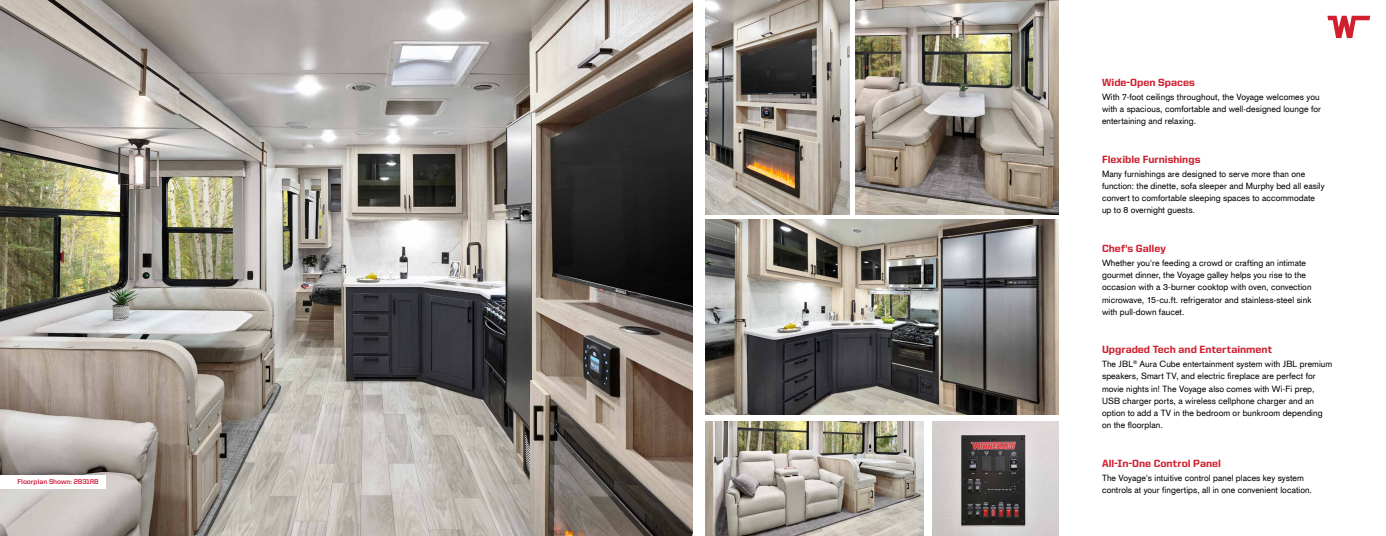
<style>
.page{position:relative;width:1386px;height:536px;background:#fff}
.page>*{position:absolute;margin:0;border:0;box-sizing:border-box;transform-origin:0 0}
.t1{font:800 10.5px "United Sans Reg";color:#d0202f}
.t2{font:8.75px/12.2px "Akzidenz Grotesk CE";letter-spacing:.005em;color:#000}
.t3{font:700 7px "United Sans Reg";color:#ce0e2d}
</style>
<div class="page">
<svg style="left:1327px;top:16px;width:43px;height:22px"></svg>
<img style="left:0;top:0;width:693px;height:536px">
<img style="left:706px;top:0;width:143px;height:214px">
<img style="left:856px;top:0;width:202px;height:214px">
<img style="left:706px;top:219px;width:352px;height:196px">
<img style="left:706px;top:421px;width:218px;height:115px">
<img style="left:933px;top:421px;width:125px;height:115px">
<div style="left:0;top:475px;width:106px;height:13px;background:#fff"></div>
<p class="t3" style="left:18px;top:478px;width:83px">Floorplan Shown: 2831RB</p>
<p class="t1" style="left:1102px;top:76px;width:94px">Wide-Open Spaces</p>
<p class="t2" style="left:1102px;top:90px;width:221px">With 7-foot ceilings throughout, the Voyage welcomes you with a spacious, comfortable and well-designed lounge for entertaining and relaxing.</p>
<p class="t1" style="left:1102px;top:153px;width:100px">Flexible Furnishings</p>
<p class="t2" style="left:1102px;top:167px;width:224px">Many furnishings are designed to serve more than one function: the dinette, sofa sleeper and Murphy bed all easily convert to comfortable sleeping spaces to accommodate up to 8 overnight guests.</p>
<p class="t1" style="left:1102px;top:242px;width:66px">Chef's Galley</p>
<p class="t2" style="left:1102px;top:256px;width:211px">Whether you're feeding a crowd or crafting an intimate gourmet dinner, the Voyage galley helps you rise to the occasion with a 3-burner cooktop with oven, convection microwave, 15-cu.ft. refrigerator and stainless-steel sink with pull-down faucet.</p>
<p class="t1" style="left:1102px;top:344px;width:172px">Upgraded Tech and Entertainment</p>
<p class="t2" style="left:1102px;top:357px;width:232px">The JBL<sup>®</sup> Aura Cube entertainment system with JBL premium speakers, Smart TV, and electric fireplace are perfect for movie nights in! The Voyage also comes with Wi-Fi prep, USB charger ports, a wireless cellphone charger and an option to add a TV in the bedroom or bunkroom depending on the floorplan.</p>
<p class="t1" style="left:1102px;top:457px;width:120px">All-In-One Control Panel</p>
<p class="t2" style="left:1102px;top:471px;width:212px">The Voyage's intuitive control panel places key system controls at your fingertips, all in one convenient location.</p>
</div>
